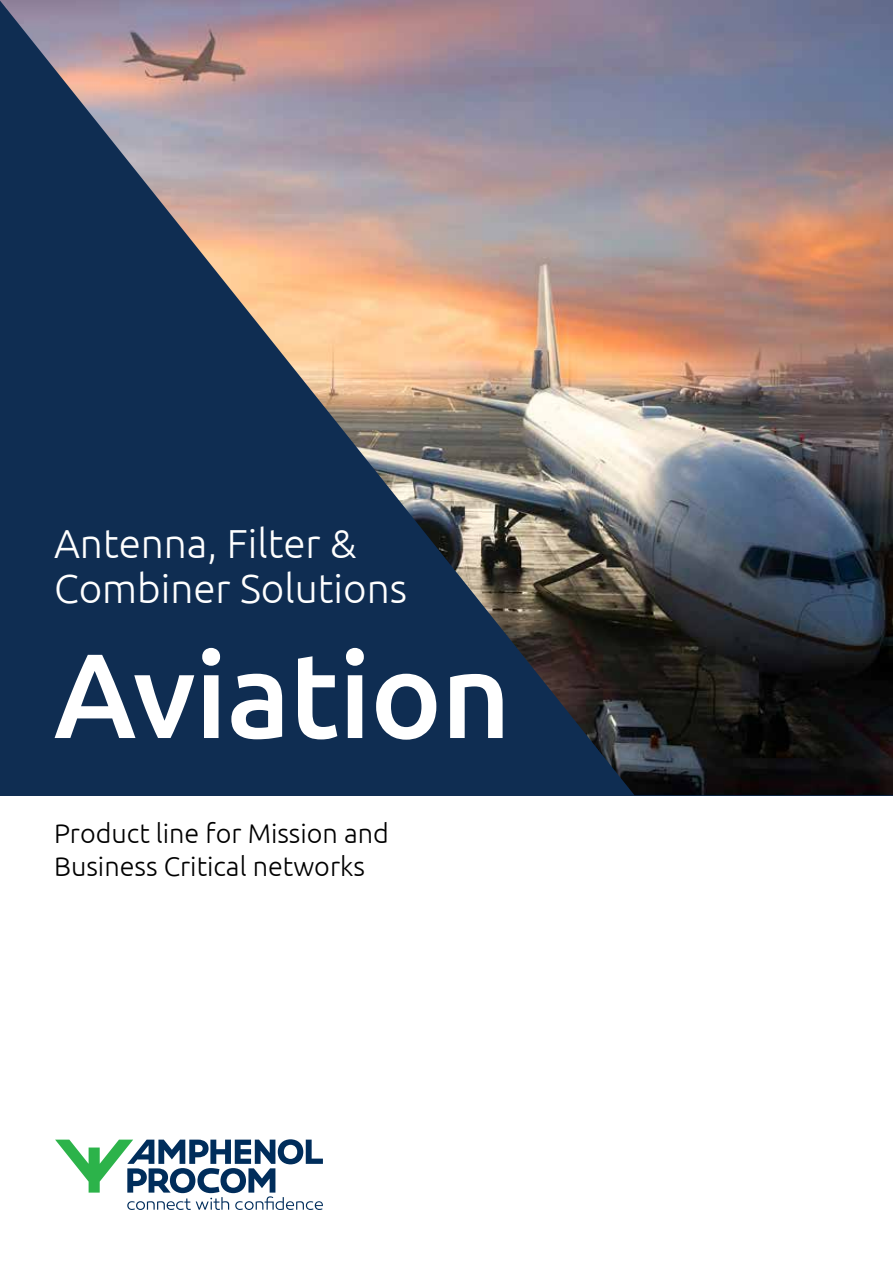
<style>
.page{position:relative;width:893px;height:1263px;background:#fff}
.page>*{position:absolute;margin:0;border:0;box-sizing:border-box;transform-origin:0 0}
.t1{font:500 120px "Ubuntu";letter-spacing:-.01em;color:#fff}
.t2{font:300 40.5px/45px "Ubuntu";color:#fff}
.t3{font:300 27px/32.4px "Ubuntu";color:#000}
</style>
<div class="page">
<img style="left:0;top:0;width:893px;height:795px">
<svg style="left:55px;top:1139px;width:268px;height:71px"></svg>
<h2 class="t2" style="left:54px;top:520px;width:355px">Antenna, Filter &amp;<br>Combiner Solutions</h2>
<h1 class="t1" style="left:54px;top:619px;width:459px">Aviation</h1>
<p class="t3" style="left:54px;top:817px;width:336px">Product line for Mission and<br>Business Critical networks</p>
</div>
